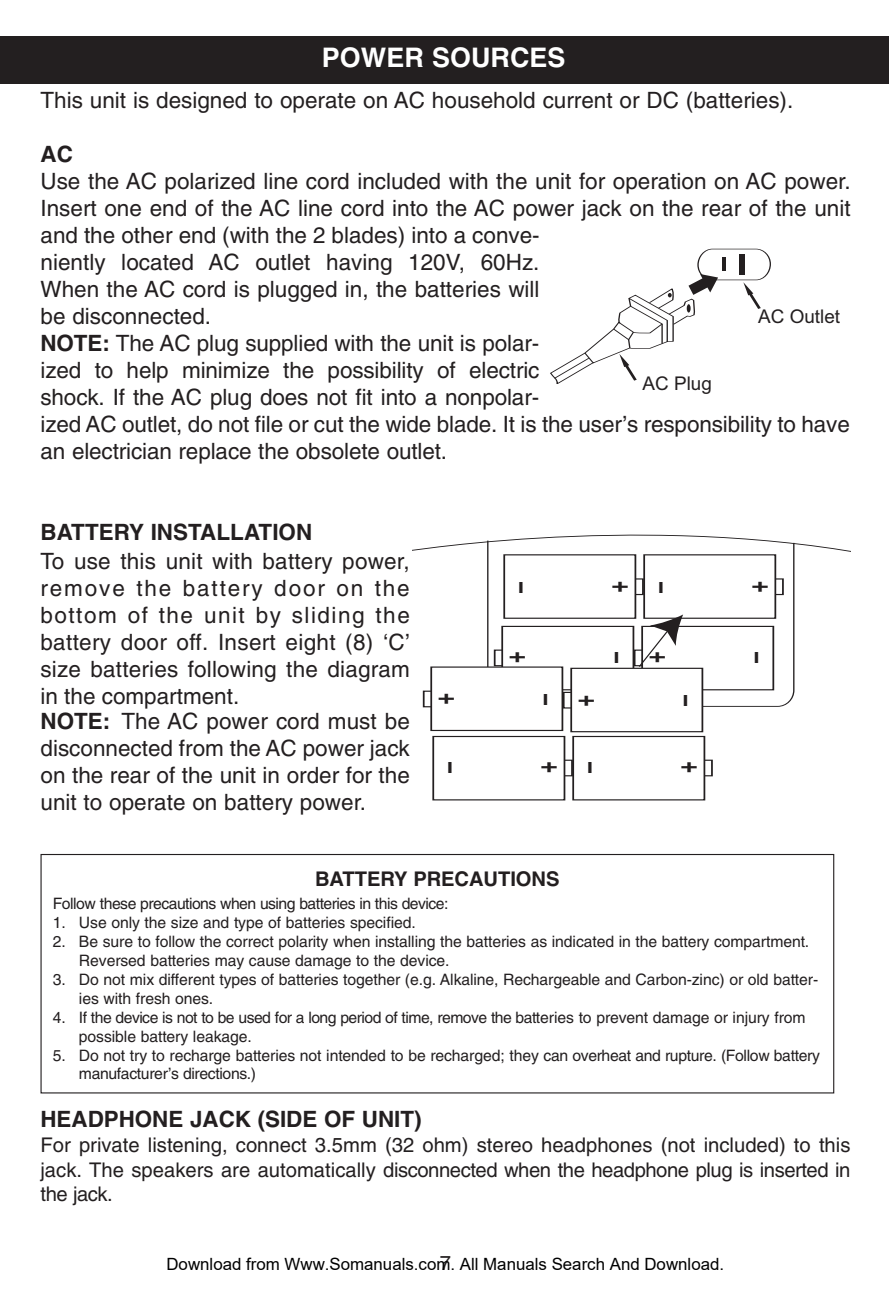
<style>
.page{position:relative;width:891px;height:1296px;background:#fff}
.page>*{position:absolute;margin:0;border:0;box-sizing:border-box;transform-origin:0 0}
.t1{font:700 30.15px "Helvetica";color:#231f20;scale:.66 1}
.t2{font:700 27px "Helvetica";color:#fff}
.t3{font:22.5px/27px "Helvetica";color:#231f20;text-align:justify}
.t4{font:700 22.5px "Helvetica";letter-spacing:-.005em;color:#231f20}
.t5{font:20.25px/24.3px "Helvetica";letter-spacing:-.02em;color:#231f20;text-align:justify}
.t6{font:700 20.25px "Helvetica";letter-spacing:-.005em;color:#231f20}
.t7{font:18.9px "Arial";color:#231f20}
.t8{font:16.88px "Arial";color:#000}
.t9{font:15.75px/18.9px "Helvetica";letter-spacing:-.005em;color:#231f20}
.t10{font:15.75px "Helvetica";letter-spacing:-.035em;color:#231f20}
.s1{font-weight:700}
</style>
<div class="page">
<div style="left:0;top:36px;width:889px;height:47px;background:#231f20"></div>
<div style="left:698px;top:249px;width:73px;height:31px;border:1px solid #231f20;border-radius:15px"></div>
<hr style="left:722px;top:258px;width:4px;height:13px;background:#231f20">
<div style="left:740px;top:254px;width:5px;height:21px;background:#231f20"></div>
<svg style="left:743px;top:282px;width:18px;height:27px"></svg>
<svg style="left:552px;top:274px;width:166px;height:110px"></svg>
<svg style="left:487px;top:555px;width:308px;height:152px"></svg>
<svg style="left:412px;top:535px;width:438px;height:20px"></svg>
<svg style="left:430px;top:692px;width:1px;height:13px"></svg>
<div style="left:423px;top:690px;width:15px;height:17px;border:1px solid #231f20"></div>
<div style="left:431px;top:667px;width:131px;height:63px;background:#fff"></div>
<div style="left:431px;top:666px;width:132px;height:65px;border:1px solid #231f20"></div>
<svg style="left:565px;top:694px;width:6px;height:13px"></svg>
<div style="left:563px;top:692px;width:15px;height:17px;border:1px solid #231f20"></div>
<div style="left:571px;top:668px;width:131px;height:64px;background:#fff"></div>
<div style="left:571px;top:668px;width:132px;height:64px;border:1px solid #231f20"></div>
<svg style="left:705px;top:762px;width:1px;height:13px"></svg>
<div style="left:698px;top:760px;width:15px;height:17px;border:1px solid #231f20"></div>
<div style="left:573px;top:736px;width:131px;height:64px;background:#fff"></div>
<div style="left:572px;top:736px;width:133px;height:65px;border:1px solid #231f20"></div>
<svg style="left:565px;top:762px;width:1px;height:13px"></svg>
<div style="left:558px;top:760px;width:15px;height:17px;border:1px solid #231f20"></div>
<div style="left:433px;top:736px;width:131px;height:64px;background:#fff"></div>
<div style="left:433px;top:736px;width:132px;height:65px;border:1px solid #231f20"></div>
<div style="left:40px;top:854px;width:794px;height:240px;border:1px solid #231f20"></div>
<svg style="left:613px;top:582px;width:15px;height:10px"></svg>
<svg style="left:752px;top:582px;width:16px;height:10px"></svg>
<svg style="left:510px;top:653px;width:15px;height:10px"></svg>
<svg style="left:637px;top:614px;width:46px;height:54px"></svg>
<p class="t2" style="left:322px;top:46px;width:245px">POWER SOURCES</p>
<p class="t3" style="left:40px;top:88px;width:754px">This unit is designed to operate on AC household current or DC (batteries).</p>
<p class="t4" style="left:40px;top:145px;width:34px">AC</p>
<p class="t3" style="left:40px;top:169px;width:812px;text-align:left">Use the AC polarized line cord included with the unit for operation on AC power.<br>Insert one end of the AC line cord into the AC power jack on the rear of the unit and the other end (with the 2 blades) into a conve-<br>niently located AC outlet having 120V, 60Hz.<br>When the AC cord is plugged in, the batteries will<br>be disconnected.<br><span class="s1">NOTE:</span> The AC plug supplied with the unit is polar-<br>ized to help minimize the possibility of electric<br>shock. If the AC plug does not fit into a nonpolar-<br>ized AC outlet, do not file or cut the wide blade. It is the user’s responsibility to have an electrician replace the obsolete outlet.</p>
<p class="t7" style="left:758px;top:306px;width:83px">AC Outlet</p>
<p class="t7" style="left:643px;top:372px;width:71px">AC Plug</p>
<p class="t4" style="left:40px;top:523px;width:273px">BATTERY INSTALLATION</p>
<p class="t3" style="left:40px;top:549px;width:371px">To use this unit with battery power, remove the battery door on the bottom of the unit by sliding the battery door off. Insert eight (8) ‘C’ size batteries following the diagram in the compartment.</p>
<p class="t3" style="left:40px;top:709px;width:371px"><span class="s1">NOTE:</span> The AC power cord must be disconnected from the AC power jack on the rear of the unit in order for the unit to operate on battery power.</p>
<h1 class="t1" style="left:462px;top:693px;width:19px;rotate:90deg">+</h1>
<h1 class="t1" style="left:601px;top:695px;width:19px;rotate:90deg">+</h1>
<h1 class="t1" style="left:534px;top:773px;width:19px;rotate:-90deg">+</h1>
<h1 class="t1" style="left:674px;top:773px;width:19px;rotate:-90deg">+</h1>
<p class="t6" style="left:315px;top:871px;width:246px">BATTERY PRECAUTIONS</p>
<p class="t10" style="left:53px;top:898px;width:397px">Follow these precautions when using batteries in this device:</p>
<p class="t9" style="left:53px;top:915px;width:364px">1. Use only the size and type of batteries specified.</p>
<p class="t9" style="left:79px;top:934px;width:732px;text-indent:-26px">2. Be sure to follow the correct polarity when installing the batteries as indicated in the battery compartment.<br>Reversed batteries may cause damage to the device.</p>
<p class="t9" style="left:79px;top:971px;width:741px;text-indent:-26px">3. Do not mix different types of batteries together (e.g. Alkaline, Rechargeable and Carbon-zinc) or old batter&shy;ies with fresh ones.</p>
<p class="t9" style="left:79px;top:1009px;width:728px;text-indent:-26px">4. If the device is not to be used for a long period of time, remove the batteries to prevent damage or injury from possible battery leakage.</p>
<p class="t9" style="left:79px;top:1047px;width:742px;text-indent:-26px">5. Do not try to recharge batteries not intended to be recharged; they can overheat and rupture. (Follow battery manufacturer’s directions.)</p>
<p class="t4" style="left:40px;top:1110px;width:383px">HEADPHONE JACK (SIDE OF UNIT)</p>
<p class="t5" style="left:40px;top:1135px;width:812px">For private listening, connect 3.5mm (32 ohm) stereo headphones (not included) to this jack. The speakers are automatically disconnected when the headphone plug is inserted in the jack.</p>
<h1 class="t1" style="left:746px;top:1042px;width:19px;rotate:90deg">+</h1>
<p class="t5" style="left:440px;top:1253px;width:13px">7</p>
<p class="t8" style="left:166px;top:1255px;width:559px">Download from Www.Somanuals.com. All Manuals Search And Download.</p>
</div>
